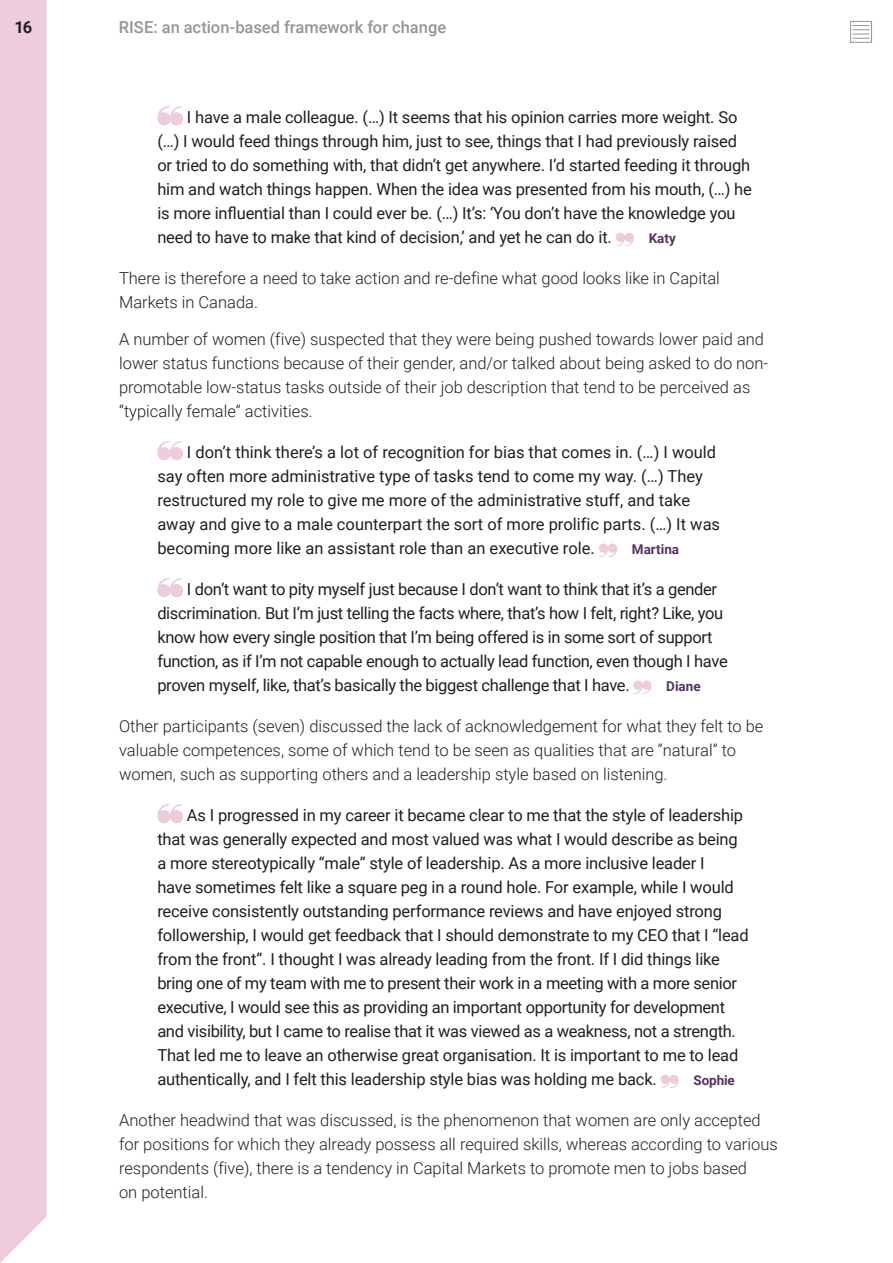
<style>
.page{position:relative;width:893px;height:1263px;background:#fff}
.page>*{position:absolute;margin:0;border:0;box-sizing:border-box;transform-origin:0 0}
.QUOTE{font:16.5px/24px "Roboto";letter-spacing:-.01em;color:#231f20}
.body_copy{font:300 16.5px/24px "Roboto";color:#231f20}
.Subhead_1_1{font:500 16.5px "Roboto";color:#939598}
.Subhead_1_1-2{font:700 16.5px "Roboto";color:#231f20}
.QUOTE-2{font:700 13.5px "Roboto";color:#573362}
</style>
<div class="page">
<div style="left:0;top:0;width:47px;height:1263px;background:#ecccdd"></div>
<svg style="left:157px;top:106px;width:26px;height:19px"></svg>
<svg style="left:616px;top:233px;width:18px;height:13px"></svg>
<svg style="left:157px;top:441px;width:26px;height:19px"></svg>
<svg style="left:599px;top:543px;width:18px;height:14px"></svg>
<svg style="left:157px;top:578px;width:26px;height:19px"></svg>
<svg style="left:633px;top:680px;width:18px;height:14px"></svg>
<svg style="left:157px;top:804px;width:26px;height:19px"></svg>
<svg style="left:660px;top:1075px;width:19px;height:13px"></svg>
<div style="left:850px;top:21px;width:22px;height:22px;border:1px solid #939598"></div>
<svg style="left:853px;top:25px;width:17px;height:14px"></svg>
<p class="Subhead_1_1-2" style="left:14px;top:16px;width:20px">16</p>
<p class="Subhead_1_1" style="left:119px;top:16px;width:329px">RISE: an action-based framework for change</p>
<p class="QUOTE" style="left:157px;top:104px;width:596px;text-indent:30px">I have a male colleague. (…) It seems that his opinion carries more weight. So (…) I would feed things through him, just to see, things that I had previously raised or tried to do something with, that didn’t get anywhere. I’d started feeding it through him and watch things happen. When the idea was presented from his mouth, (…) he is more influential than I could ever be. (…) It’s: ‘You don’t have the knowledge you need to have to make that kind of decision,’ and yet he can do it.</p>
<p class="QUOTE-2" style="left:649px;top:229px;width:29px">Katy</p>
<p class="body_copy" style="left:119px;top:266px;width:602px">There is therefore a need to take action and re-define what good looks like in Capital<br>Markets in Canada.</p>
<p class="body_copy" style="left:119px;top:326px;width:651px">A number of women (five) suspected that they were being pushed towards lower paid and lower status functions because of their gender, and/or talked about being asked to do non&shy;promotable low-status tasks outside of their job description that tend to be perceived as “typically female” activities.</p>
<p class="QUOTE" style="left:157px;top:439px;width:564px;text-indent:30px">I don’t think there’s a lot of recognition for bias that comes in. (…) I would say often more administrative type of tasks tend to come my way. (…) They restructured my role to give me more of the administrative stuff, and take away and give to a male counterpart the sort of more prolific parts. (…) It was becoming more like an assistant role than an executive role.</p>
<p class="QUOTE-2" style="left:632px;top:539px;width:49px">Martina</p>
<p class="QUOTE" style="left:157px;top:576px;width:572px;text-indent:30px">I don’t want to pity myself just because I don’t want to think that it’s a gender discrimination. But I’m just telling the facts where, that’s how I felt, right? Like, you know how every single position that I’m being offered is in some sort of support function, as if I’m not capable enough to actually lead function, even though I have proven myself, like, that’s basically the biggest challenge that I have.</p>
<p class="QUOTE-2" style="left:666px;top:676px;width:36px">Diane</p>
<p class="body_copy" style="left:119px;top:713px;width:646px">Other participants (seven) discussed the lack of acknowledgement for what they felt to be valuable competences, some of which tend to be seen as qualities that are “natural” to women, such as supporting others and a leadership style based on listening.</p>
<p class="QUOTE" style="left:157px;top:802px;width:593px;text-indent:30px">As I progressed in my career it became clear to me that the style of leadership that was generally expected and most valued was what I would describe as being a more stereotypically “male” style of leadership. As a more inclusive leader I<br>have sometimes felt like a square peg in a round hole. For example, while I would receive consistently outstanding performance reviews and have enjoyed strong followership, I would get feedback that I should demonstrate to my CEO that I “lead from the front”. I thought I was already leading from the front. If I did things like bring one of my team with me to present their work in a meeting with a more senior executive, I would see this as providing an important opportunity for development and visibility, but I came to realise that it was viewed as a weakness, not a strength.<br>That led me to leave an otherwise great organisation. It is important to me to lead authentically, and I felt this leadership style bias was holding me back.</p>
<p class="QUOTE-2" style="left:693px;top:1071px;width:43px">Sophie</p>
<p class="body_copy" style="left:119px;top:1107px;width:660px">Another headwind that was discussed, is the phenomenon that women are only accepted for positions for which they already possess all required skills, whereas according to various respondents (five), there is a tendency in Capital Markets to promote men to jobs based<br>on potential.</p>
</div>
